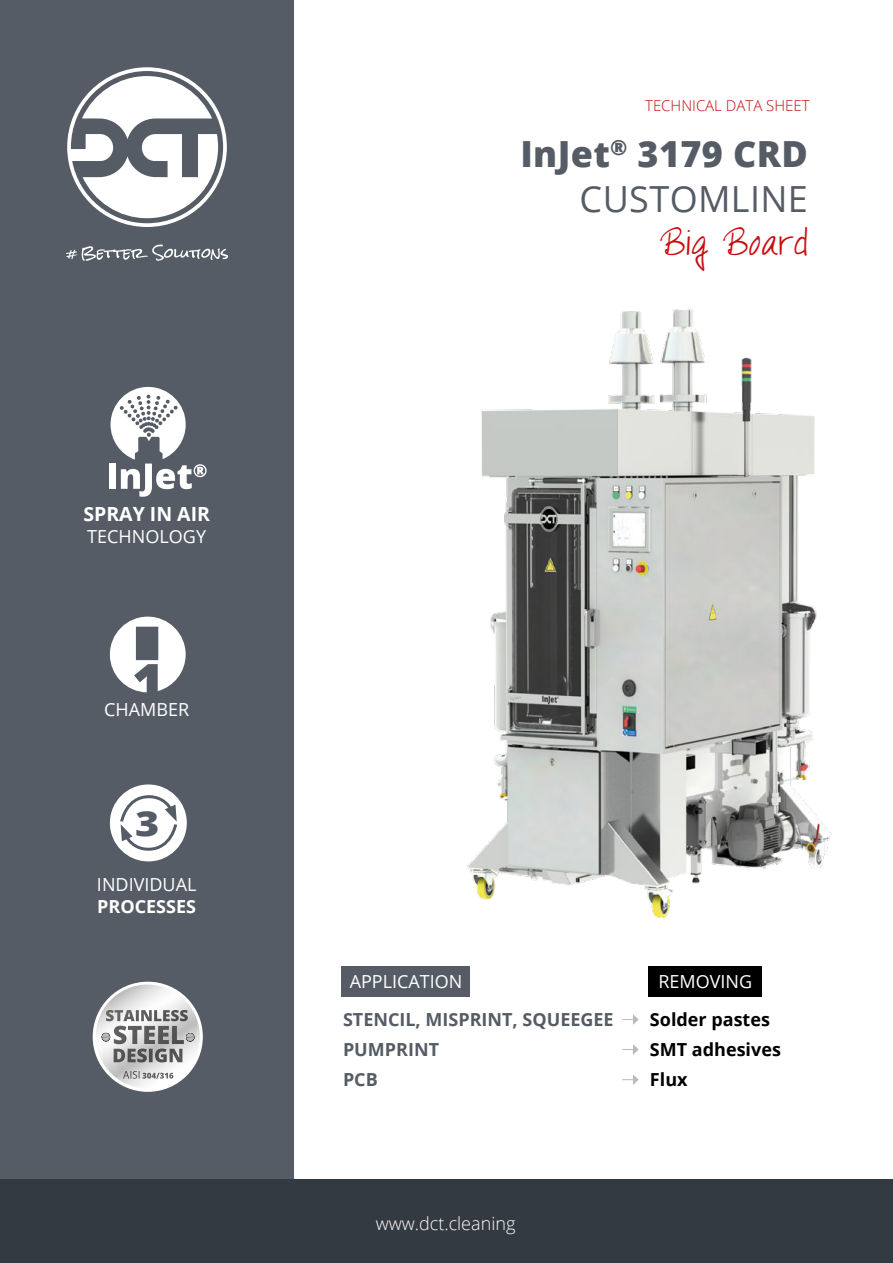
<style>
.page{position:relative;width:893px;height:1263px;background:#fff}
.page>*{position:absolute;margin:0;border:0;box-sizing:border-box;transform-origin:0 0}
.t1{font:800 36px/45px "Open Sans";letter-spacing:.01em;color:#565c65;text-align:right}
.t2{font:36px "Talkingtothe Moon";letter-spacing:.01em;color:#c90c0f}
.t3{font:800 34.5px "Open Sans";color:#565c65;scale:1.2 1}
.t4{font:700 19.5px "Open Sans";color:#fff}
.t5{font:18px "Open Sans";color:#fff}
.t6{font:700 18px "Open Sans";color:#565c65}
.t7{font:300 18px "Open Sans";color:#fff}
.t8{font:700 18px "Open Sans";color:#000}
.t9{font:700 18px "Open Sans";color:#fff}
.t10{font:300 15px "Open Sans";color:#c90c0f}
.s1{font-weight:400}
</style>
<div class="page">
<div style="left:0;top:0;width:293px;height:1180px;background:#565c65"></div>
<div style="left:0;top:1180px;width:893px;height:83px;background:#343a42"></div>
<svg style="left:67px;top:67px;width:160px;height:160px"></svg>
<svg style="left:66px;top:244px;width:162px;height:17px"></svg>
<div style="left:110px;top:784px;width:77px;height:77px;background:#fff;border-radius:50%"></div>
<svg style="left:119px;top:795px;width:60px;height:57px"></svg>
<div style="left:109px;top:463px;width:7px;height:26px;background:#fff"></div>
<svg style="left:111px;top:387px;width:96px;height:110px"></svg>
<svg style="left:110px;top:617px;width:76px;height:75px"></svg>
<svg style="left:93px;top:982px;width:110px;height:110px"></svg>
<img style="left:122px;top:1074px;width:52px;height:14px">
<img style="left:117px;top:1021px;width:5px;height:60px">
<img style="left:174px;top:1044px;width:5px;height:37px">
<img style="left:107px;top:994px;width:10px;height:84px">
<img style="left:179px;top:994px;width:9px;height:84px">
<img style="left:131px;top:1062px;width:43px;height:12px">
<img style="left:103px;top:1003px;width:5px;height:66px">
<svg style="left:122px;top:1062px;width:9px;height:5px"></svg>
<img style="left:188px;top:1003px;width:5px;height:66px">
<img style="left:98px;top:1010px;width:5px;height:53px">
<img style="left:193px;top:1010px;width:5px;height:53px">
<img style="left:160px;top:1044px;width:14px;height:4px">
<img style="left:95px;top:1021px;width:3px;height:31px">
<img style="left:122px;top:1046px;width:38px;height:2px">
<img style="left:197px;top:1021px;width:4px;height:31px">
<svg style="left:151px;top:1044px;width:9px;height:2px"></svg>
<img style="left:122px;top:1021px;width:57px;height:4px">
<img style="left:116px;top:989px;width:64px;height:21px">
<img style="left:126px;top:984px;width:44px;height:5px">
<img style="left:119px;top:1025px;width:61px;height:1px">
<img style="left:119px;top:1044px;width:32px;height:3px">
<img style="left:114px;top:1026px;width:70px;height:18px">
<img style="left:114px;top:1048px;width:68px;height:14px">
<svg style="left:101px;top:1033px;width:10px;height:9px"></svg>
<svg style="left:185px;top:1033px;width:10px;height:9px"></svg>
<img style="left:119px;top:1067px;width:16px;height:7px">
<img style="left:123px;top:1071px;width:17px;height:8px">
<img style="left:142px;top:1068px;width:31px;height:10px">
<img style="left:106px;top:1010px;width:82px;height:11px">
<img style="left:467px;top:309px;width:365px;height:609px">
<div style="left:342px;top:966px;width:128px;height:31px;background:#565c65"></div>
<div style="left:648px;top:966px;width:114px;height:31px;background:#000"></div>
<svg style="left:622px;top:1014px;width:17px;height:11px"></svg>
<svg style="left:622px;top:1044px;width:17px;height:11px"></svg>
<svg style="left:622px;top:1074px;width:17px;height:11px"></svg>
<p class="t4" style="left:83px;top:506px;width:128px">SPRAY IN AIR</p>
<p class="t5" style="left:87px;top:529px;width:120px">TECHNOLOGY</p>
<p class="t5" style="left:104px;top:702px;width:87px">CHAMBER</p>
<h2 class="t3" style="left:135px;top:811px;width:22px">3</h2>
<p class="t5" style="left:97px;top:877px;width:101px">INDIVIDUAL</p>
<p class="t9" style="left:97px;top:899px;width:100px">PROCESSES</p>
<p class="t10" style="left:645px;top:99px;width:166px">TECHNICAL DATA SHEET</p>
<h1 class="t1" style="left:520px;top:135px;width:289px">InJet<sup>®</sup> 3179 CRD<br><span class="s1">CUSTOMLINE</span></h1>
<h1 class="t2" style="left:659px;top:227px;width:150px">Big Board</h1>
<p class="t5" style="left:350px;top:974px;width:114px">APPLICATION</p>
<p class="t5" style="left:658px;top:974px;width:95px">REMOVING</p>
<p class="t6" style="left:343px;top:1013px;width:272px">STENCIL, MISPRINT, SQUEEGEE</p>
<p class="t8" style="left:650px;top:1013px;width:122px">Solder pastes</p>
<p class="t6" style="left:343px;top:1042px;width:98px">PUMPRINT</p>
<p class="t8" style="left:650px;top:1042px;width:132px">SMT adhesives</p>
<p class="t6" style="left:343px;top:1072px;width:36px">PCB</p>
<p class="t8" style="left:650px;top:1072px;width:39px">Flux</p>
<p class="t7" style="left:377px;top:1212px;width:141px">www.dct.cleaning</p>
<p class="t7" style="left:376px;top:1216px;width:141px">www.dct.cleaning</p>
</div>
